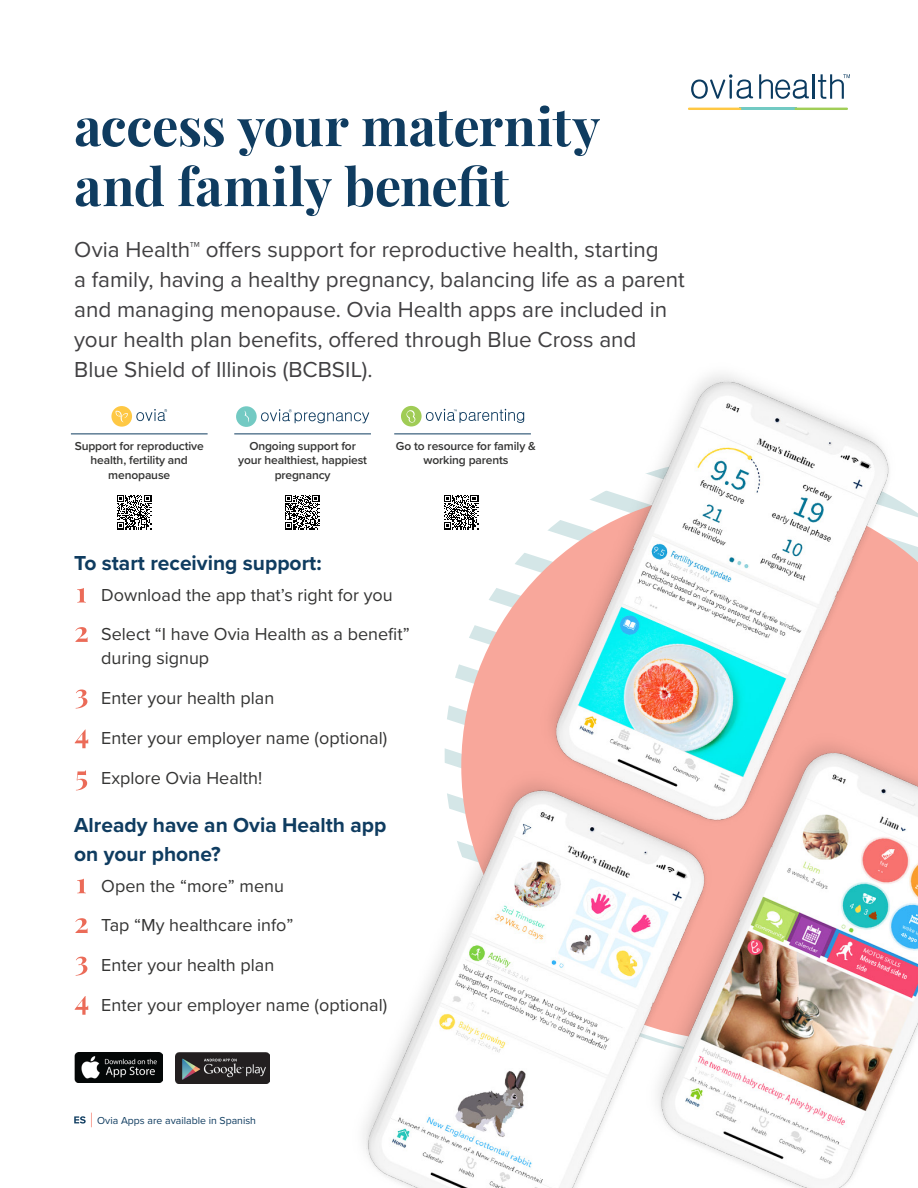
<style>
.page{position:relative;width:918px;height:1188px;background:#fff}
.page>*{position:absolute;margin:0;border:0;box-sizing:border-box;transform-origin:0 0}
.t1{font:700 52.5px/60px "Playfair Display";letter-spacing:-.005em;color:#0f3c60}
.t2{font:22.5px/30px "Proxima Nova";letter-spacing:-.005em;color:#414042}
.t3{font:700 21px/28.5px "Proxima Nova";color:#0f3c60}
.t4{font:18px/24px "Proxima Nova";color:#343433}
.t5{font:600 12px/14.4px "Proxima Nova";letter-spacing:-.01em;color:#343433;text-align:center}
.t6{font:10.5px "Proxima Nova";color:#0f3c60}
</style>
<div class="page">
<img style="left:348px;top:374px;width:570px;height:814px">
<img style="left:74px;top:1052px;width:89px;height:31px">
<img style="left:175px;top:1052px;width:94px;height:31px">
<svg style="left:77px;top:588px;width:9px;height:15px"></svg>
<svg style="left:77px;top:879px;width:9px;height:14px"></svg>
<svg style="left:75px;top:627px;width:13px;height:15px"></svg>
<svg style="left:75px;top:918px;width:13px;height:15px"></svg>
<svg style="left:76px;top:690px;width:11px;height:19px"></svg>
<svg style="left:76px;top:957px;width:11px;height:19px"></svg>
<svg style="left:75px;top:730px;width:13px;height:18px"></svg>
<svg style="left:75px;top:996px;width:13px;height:19px"></svg>
<hr style="left:739px;top:108px;width:58px;height:2px;background:#72cac3">
<svg style="left:795px;top:108px;width:53px;height:2px"></svg>
<svg style="left:688px;top:108px;width:53px;height:2px"></svg>
<svg style="left:691px;top:74px;width:62px;height:25px"></svg>
<svg style="left:759px;top:74px;width:50px;height:25px"></svg>
<hr style="left:812px;top:74px;width:2px;height:25px;background:#0b3b60">
<svg style="left:818px;top:74px;width:32px;height:25px"></svg>
<svg style="left:74px;top:1113px;width:18px;height:14px"></svg>
<hr style="left:71px;top:434px;width:137px;height:1px;background:#0f3c60">
<svg style="left:111px;top:406px;width:21px;height:21px"></svg>
<svg style="left:116px;top:411px;width:8px;height:11px"></svg>
<svg style="left:136px;top:409px;width:31px;height:12px"></svg>
<hr style="left:234px;top:434px;width:137px;height:1px;background:#0f3c60">
<div style="left:236px;top:406px;width:21px;height:21px;background:#73cac3;border-radius:10px"></div>
<svg style="left:244px;top:411px;width:5px;height:12px"></svg>
<svg style="left:261px;top:409px;width:108px;height:14px"></svg>
<hr style="left:394px;top:434px;width:137px;height:1px;background:#0f3c60">
<div style="left:401px;top:406px;width:21px;height:21px;background:#a0cc56;border-radius:10px"></div>
<svg style="left:407px;top:410px;width:8px;height:13px"></svg>
<svg style="left:426px;top:409px;width:98px;height:14px"></svg>
<svg style="left:117px;top:495px;width:35px;height:35px"></svg>
<svg style="left:118px;top:496px;width:33px;height:33px"></svg>
<svg style="left:285px;top:495px;width:35px;height:35px"></svg>
<svg style="left:286px;top:496px;width:33px;height:33px"></svg>
<svg style="left:442px;top:493px;width:38px;height:38px"></svg>
<svg style="left:445px;top:496px;width:33px;height:33px"></svg>
<svg style="left:76px;top:770px;width:11px;height:20px"></svg>
<h1 class="t1" style="left:74px;top:92px;width:527px">access your maternity and family benefit</h1>
<p class="t2" style="left:74px;top:234px;width:612px">Ovia Health™ offers support for reproductive health, starting<br>a family, having a healthy pregnancy, balancing life as a parent and managing menopause. Ovia Health apps are included in your health plan benefits, offered through Blue Cross and Blue Shield of Illinois (BCBSIL).</p>
<p class="t5" style="left:75px;top:438px;width:131px">Support for reproductive health, fertility and menopause</p>
<p class="t5" style="left:238px;top:438px;width:131px">Ongoing support for your healthiest, happiest pregnancy</p>
<p class="t5" style="left:396px;top:438px;width:142px">Go to resource for family &amp; working parents</p>
<p class="t3" style="left:74px;top:548px;width:249px">To start receiving support:</p>
<p class="t4" style="left:101px;top:582px;width:293px">Download the app that’s right for you</p>
<p class="t4" style="left:101px;top:621px;width:310px">Select “I have Ovia Health as a benefit” during signup</p>
<p class="t4" style="left:101px;top:685px;width:175px">Enter your health plan</p>
<p class="t4" style="left:101px;top:725px;width:288px">Enter your employer name (optional)</p>
<p class="t4" style="left:101px;top:765px;width:163px">Explore Ovia Health!</p>
<p class="t3" style="left:74px;top:811px;width:314px">Already have an Ovia Health app on your phone?</p>
<p class="t4" style="left:101px;top:873px;width:184px">Open the “more” menu</p>
<p class="t4" style="left:101px;top:912px;width:194px">Tap “My healthcare info”</p>
<p class="t4" style="left:101px;top:952px;width:175px">Enter your health plan</p>
<p class="t4" style="left:101px;top:992px;width:288px">Enter your employer name (optional)</p>
<p class="t6" style="left:97px;top:1112px;width:160px">Ovia Apps are available in Spanish</p>
</div>
